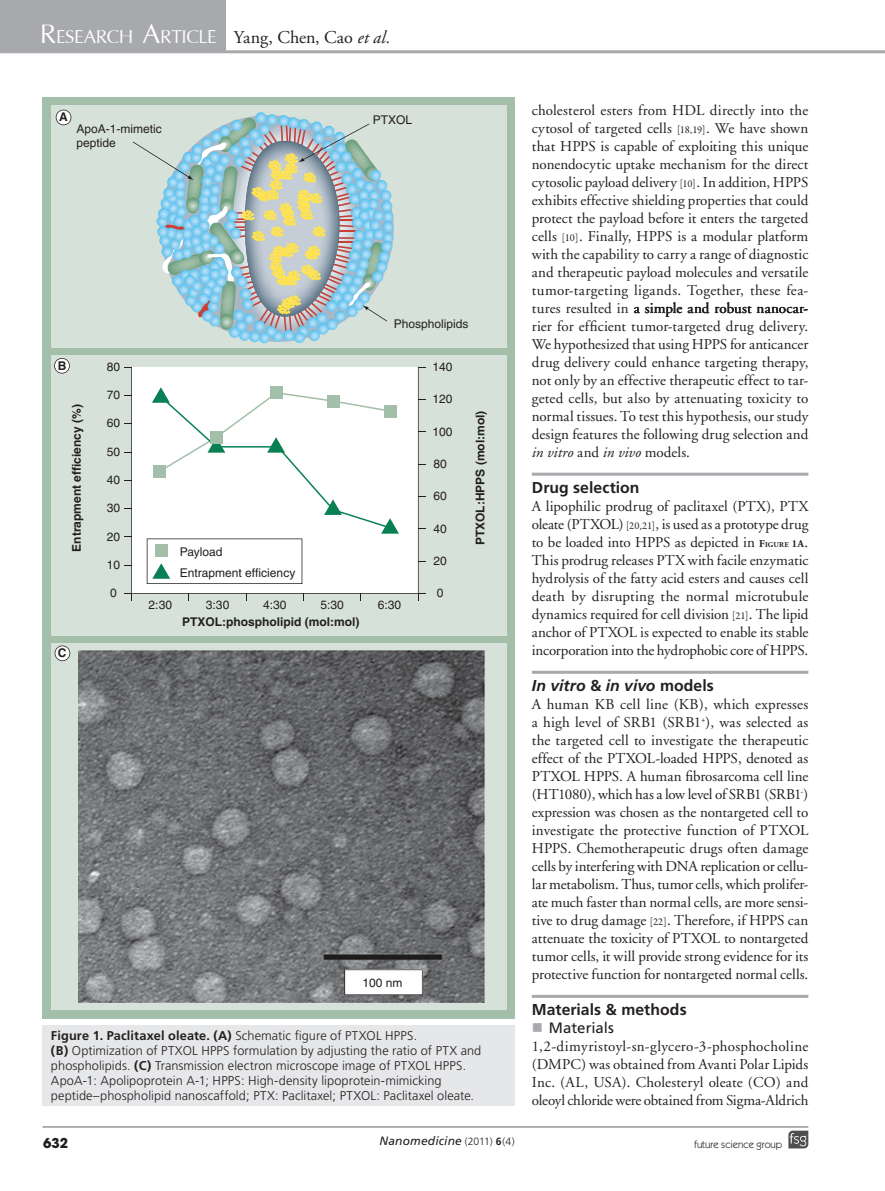
<style>
.page{position:relative;width:885px;height:1191px;background:#fff}
.page>*{position:absolute;margin:0;border:0;box-sizing:border-box;transform-origin:0 0}
.runningarticletype_L{font:29.4px "Iris UPC";letter-spacing:-.015em;color:#fff}
.runningauthor{font:18px "Adobe Garamond";color:#231f20}
.crosshead1{font:700 15.75px "Frutiger";letter-spacing:.005em;color:#231f20}
.crosshead1-2{font:italic 700 15.75px "Frutiger";color:#231f20}
.bodyfirst{font:15px/18px "Adobe Garamond";letter-spacing:-.01em;color:#231f20;text-align:justify}
.bodyindent{font:15px/18px "Adobe Garamond";letter-spacing:.005em;color:#231f20;text-align:justify}
.crosshead2{font:15px "Frutiger";color:#231f20}
.t1{font:700 13.5px "Avant Garde";color:#231f20}
.figurecaption{font:300 12.75px/15px "Frutiger";letter-spacing:.005em;color:#231f20}
.t2{font:12px/14.4px "Helvetica";color:#231f20}
.t3{font:700 12px "Helvetica";color:#231f20}
.t4{font:italic 12px "Frutiger";letter-spacing:.01em;color:#231f20}
.t5{font:10.5px "Itc Kabel";color:#231f20}
.t6{font:300 10.5px "Frutiger";color:#231f20}
.s1{font-size:42px}
.s2{font-style:italic}
.s3{font-weight:700}
.s4{font-family:"Garamond Premr Pro";font-size:10.5px}
.s5{font-weight:700;font-size:10.5px}
.s6{font-weight:700;font-size:7.35px}
.s7{font-style:normal}
</style>
<div class="page">
<svg style="left:788px;top:1130px;width:20px;height:18px"></svg>
<div style="left:0;top:0;width:225px;height:51px;background:#a8a9ad"></div>
<hr style="left:0;top:50px;width:884px;height:3px;background:#a8a9ad">
<hr style="left:42px;top:1126px;width:766px;height:1px;background:#a8a9ad">
<hr style="left:531px;top:473px;width:277px;height:3px;background:#a8a9ad">
<hr style="left:531px;top:671px;width:277px;height:3px;background:#a8a9ad">
<hr style="left:531px;top:995px;width:277px;height:3px;background:#a8a9ad">
<div style="left:43px;top:97px;width:471px;height:921px;background:#a3bfa9"></div>
<div style="left:51px;top:105px;width:455px;height:904px;background:#d6e2d9"></div>
<img style="left:78px;top:651px;width:406px;height:351px">
<svg style="left:133px;top:112px;width:260px;height:231px"></svg>
<div style="left:131px;top:367px;width:287px;height:227px;background:#fff"></div>
<svg style="left:124px;top:593px;width:8px;height:8px"></svg>
<svg style="left:418px;top:593px;width:8px;height:8px"></svg>
<div style="left:147px;top:387px;width:252px;height:197px;background:#fff"></div>
<div style="left:384px;top:405px;width:13px;height:12px;background:#a3bfa9"></div>
<div style="left:327px;top:395px;width:13px;height:12px;background:#a3bfa9"></div>
<div style="left:270px;top:386px;width:13px;height:13px;background:#a3bfa9"></div>
<div style="left:210px;top:431px;width:13px;height:12px;background:#a3bfa9"></div>
<div style="left:153px;top:465px;width:13px;height:13px;background:#a3bfa9"></div>
<div style="left:155px;top:544px;width:13px;height:13px;background:#a3bfa9"></div>
<svg style="left:344px;top:969px;width:78px;height:26px;background:#f0f0f0"></svg>
<svg style="left:55px;top:645px;width:15px;height:16px"></svg>
<svg style="left:56px;top:110px;width:15px;height:15px"></svg>
<svg style="left:54px;top:358px;width:16px;height:15px"></svg>
<div style="left:51px;top:348px;width:459px;height:6px;background:#a3bfa9"></div>
<div style="left:51px;top:636px;width:459px;height:6px;background:#a3bfa9"></div>
<div style="left:42px;top:1025px;width:472px;height:81px;background:#e6e7e9"></div>
<p class="runningarticletype_L" style="left:40px;top:14px;width:178px"><span class="s1">R</span>esearch <span class="s1">A</span>rticle</p>
<p class="runningauthor" style="left:234px;top:27px;width:159px">Yang, Chen, Cao <span class="s2">et al.</span></p>
<p class="t3" style="left:59px;top:110px;width:10px">A</p>
<p class="t2" style="left:76px;top:121px;width:87px">ApoA-1-mimetic peptide</p>
<p class="t2" style="left:373px;top:112px;width:41px">PTXOL</p>
<p class="t2" style="left:394px;top:316px;width:76px">Phospholipids</p>
<p class="t3" style="left:58px;top:358px;width:10px">B</p>
<p class="t2" style="left:107px;top:359px;width:15px">80</p>
<p class="t2" style="left:107px;top:387px;width:15px">70</p>
<p class="t2" style="left:107px;top:416px;width:15px">60</p>
<p class="t2" style="left:107px;top:444px;width:15px">50</p>
<p class="t2" style="left:107px;top:472px;width:15px">40</p>
<p class="t2" style="left:107px;top:501px;width:15px">30</p>
<p class="t2" style="left:107px;top:529px;width:15px">20</p>
<p class="t2" style="left:107px;top:557px;width:15px">10</p>
<p class="t2" style="left:110px;top:586px;width:8px">0</p>
<p class="t2" style="left:432px;top:359px;width:22px">140</p>
<p class="t2" style="left:432px;top:392px;width:22px">120</p>
<p class="t2" style="left:432px;top:424px;width:22px">100</p>
<p class="t2" style="left:433px;top:456px;width:15px">80</p>
<p class="t2" style="left:433px;top:489px;width:15px">60</p>
<p class="t2" style="left:433px;top:521px;width:15px">40</p>
<p class="t2" style="left:433px;top:553px;width:15px">20</p>
<p class="t2" style="left:437px;top:586px;width:8px">0</p>
<p class="t3" style="left:69px;top:551px;width:149px;rotate:-90deg">Entrapment efficiency (%)</p>
<p class="t3" style="left:473px;top:545px;width:136px;rotate:-90deg">PTXOL:HPPS (mol:mol)</p>
<p class="t2" style="left:180px;top:541px;width:117px;line-height:21px">Payload<br>Entrapment efficiency</p>
<p class="t2" style="left:149px;top:597px;width:25px">2:30</p>
<p class="t2" style="left:206px;top:597px;width:25px">3:30</p>
<p class="t2" style="left:263px;top:597px;width:25px">4:30</p>
<p class="t2" style="left:320px;top:597px;width:25px">5:30</p>
<p class="t2" style="left:378px;top:597px;width:25px">6:30</p>
<p class="t3" style="left:58px;top:646px;width:10px">C</p>
<p class="t3" style="left:182px;top:614px;width:179px">PTXOL:phospholipid (mol:mol)</p>
<p class="t2" style="left:362px;top:975px;width:42px">100 nm</p>
<p class="figurecaption" style="left:51px;top:1027px;width:432px"><span class="s3">Figure 1. Paclitaxel oleate. (A)</span> Schematic figure of PTXOL HPPS.<br><span class="s3">(B)</span> Optimization of PTXOL HPPS formulation by adjusting the ratio of PTX and phospholipids. <span class="s3">(C)</span> Transmission electron microscope image of PTXOL HPPS.<br>ApoA-1: Apolipoprotein A-1; HPPS: High-density lipoprotein-mimicking peptide–phospholipid nanoscaffold; PTX: Paclitaxel; PTXOL: Paclitaxel oleate.</p>
<p class="t1" style="left:43px;top:1134px;width:27px">632</p>
<p class="t4" style="left:379px;top:1133px;width:84px">Nanomedicine</p>
<p class="t6" style="left:464px;top:1135px;width:52px">(2011) <span class="s3">6</span>(4)</p>
<p class="bodyindent" style="left:531px;top:101px;width:278px">cholesterol esters from HDL directly into the cytosol of targeted cells <span class="s4">[18,19]</span>. We have shown that HPPS is capable of exploiting this unique nonendocytic uptake mechanism for the direct cytosolic payload delivery <span class="s4">[10]</span>. In addition, HPPS exhibits effective shielding properties that could protect the payload before it enters the targeted cells <span class="s4">[10]</span>. Finally, HPPS is a modular platform with the capability to carry a range of diagnostic and therapeutic payload molecules and versatile tumor-targeting ligands. Together, these fea&shy;tures resulted in a simple and robust nanocar&shy;rier for efficient tumor-targeted drug delivery.<br>We hypothesized that using HPPS for anticancer drug delivery could enhance targeting therapy, not only by an effective therapeutic effect to tar&shy;geted cells, but also by attenuating toxicity to normal tissues. To test this hypothesis, our study design features the following drug selection and <span class="s2">in vitro</span> and <span class="s2">in vivo</span> models.</p>
<p class="crosshead1" style="left:531px;top:478px;width:109px">Drug selection</p>
<p class="bodyfirst" style="left:531px;top:497px;width:278px">A lipophilic prodrug of paclitaxel (PTX), PTX oleate (PTXOL) <span class="s4">[20,21]</span>, is used as a prototype drug to be loaded into HPPS as depicted in <span class="s5">F</span><span class="s6">IGURE</span> <span class="s5">1A</span>.<br>This prodrug releases PTX with facile enzymatic hydrolysis of the fatty acid esters and causes cell death by disrupting the normal microtubule dynamics required for cell division <span class="s4">[21]</span>. The lipid anchor of PTXOL is expected to enable its stable incorporation into the hydrophobic core of HPPS.</p>
<p class="crosshead1-2" style="left:531px;top:676px;width:183px">In vitro <span class="s7">&amp;</span> in vivo <span class="s7">models</span></p>
<p class="bodyfirst" style="left:531px;top:695px;width:278px">A human KB cell line (KB), which expresses a high level of SRB1 (SRB1<sup>+</sup>), was selected as the targeted cell to investigate the therapeutic effect of the PTXOL-loaded HPPS, denoted as PTXOL HPPS. A human fibrosarcoma cell line (HT1080), which has a low level of SRB1 (SRB1<sup>-</sup>) expression was chosen as the nontargeted cell to investigate the protective function of PTXOL HPPS. Chemotherapeutic drugs often damage cells by interfering with DNA replication or cellu&shy;lar metabolism. Thus, tumor cells, which prolifer&shy;ate much faster than normal cells, are more sensi&shy;tive to drug damage <span class="s4">[22]</span>. Therefore, if HPPS can attenuate the toxicity of PTXOL to nontargeted tumor cells, it will provide strong evidence for its protective function for nontargeted normal cells.</p>
<p class="crosshead1" style="left:531px;top:1000px;width:156px">Materials &amp; methods</p>
<p class="crosshead2" style="left:549px;top:1018px;width:67px">Materials</p>
<p class="bodyfirst" style="left:531px;top:1037px;width:278px">1,2-dimyristoyl-sn-glycero-3-phosphocholine (DMPC) was obtained from Avanti Polar Lipids Inc. (AL, USA). Cholesteryl oleate (CO) and oleoyl chloride were obtained from Sigma-Aldrich</p>
<p class="t5" style="left:694px;top:1138px;width:90px">future science group</p>
</div>
